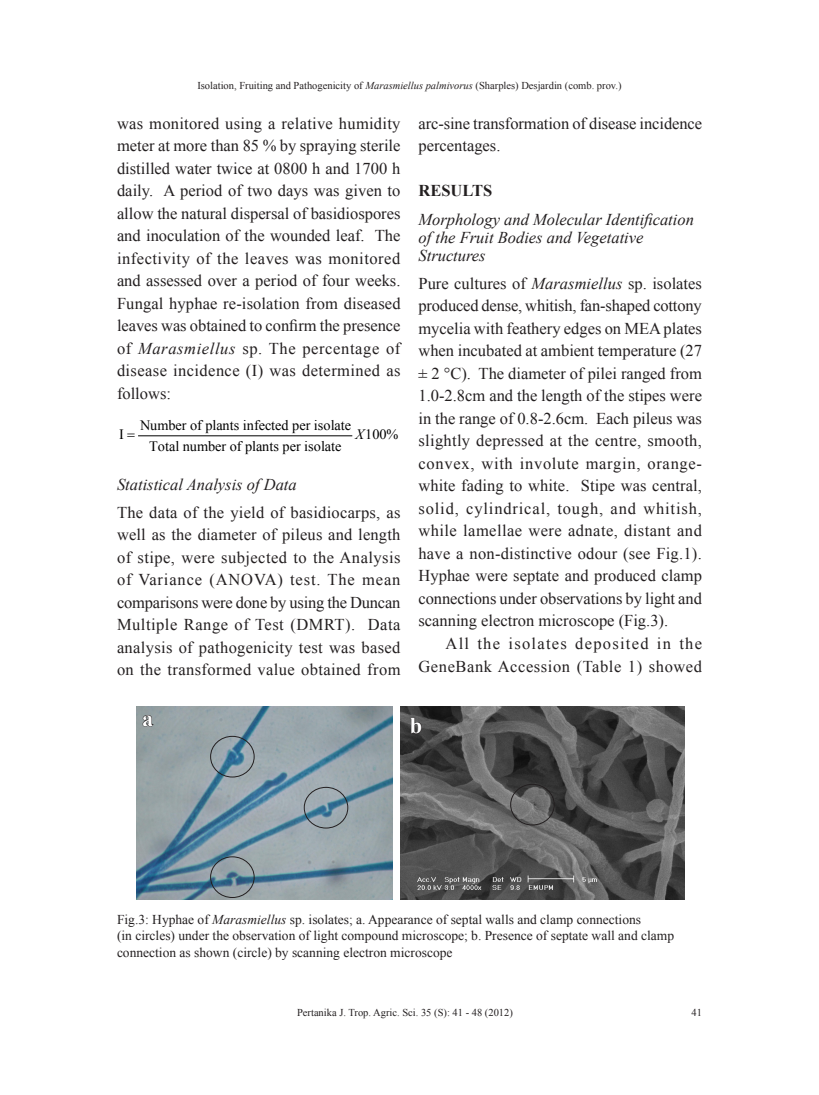
<style>
.page{position:relative;width:819px;height:1095px;background:#fff}
.page>*{position:absolute;margin:0;border:0;box-sizing:border-box;transform-origin:0 0}
.Email{font:700 22.5px "Times New Roman";color:#fff}
.Only_Para_body_text{font:16.5px/22.5px "Times New Roman";letter-spacing:.02em;color:#231f20;text-align:justify}
.First_para_body_text{font:16.5px/22.5px "Times New Roman";color:#231f20;text-align:justify}
.Subhead_2{font:italic 16.5px/18px "Times New Roman";color:#231f20}
.Body_Text{font:16.5px/22.5px "Times New Roman";letter-spacing:.035em;color:#231f20;text-align:right}
.Only_Para_body_text-2{font:16.5px/22.5px "Times New Roman";letter-spacing:-.005em;color:#231f20}
.Subhead{font:700 16.5px "Times New Roman";color:#231f20}
.t1{font:14.25px "Times New Roman";color:#000}
.Caption_Figure{font:13.5px/16.5px "Times New Roman";color:#231f20}
.t2{font:10.5px "Times New Roman";color:#231f20}
.s1{font-style:italic}
</style>
<div class="page">
<img style="left:136px;top:706px;width:257px;height:193px">
<hr style="left:139px;top:435px;width:213px;height:1px;background:#000">
<svg style="left:142px;top:714px;width:12px;height:13px"></svg>
<div style="left:210px;top:856px;width:45px;height:41px;border:1px solid #231f20;border-radius:50%"></div>
<div style="left:210px;top:736px;width:45px;height:41px;border:1px solid #231f20;border-radius:50%"></div>
<img style="left:401px;top:706px;width:284px;height:193px">
<div style="left:304px;top:787px;width:44px;height:41px;border:1px solid #231f20;border-radius:50%"></div>
<svg style="left:410px;top:717px;width:12px;height:17px"></svg>
<div style="left:510px;top:784px;width:45px;height:41px;border:1px solid #231f20;border-radius:50%"></div>
<p class="t2" style="left:197px;top:78px;width:426px">Isolation, Fruiting and Pathogenicity of <span class="s1">Marasmiellus palmivorus</span> (Sharples) Desjardin (comb. prov.)</p>
<p class="Only_Para_body_text" style="left:117px;top:111px;width:285px">was monitored using a relative humidity meter at more than 85 % by spraying sterile distilled water twice at 0800 h and 1700 h daily. A period of two days was given to allow the natural dispersal of basidiospores and inoculation of the wounded leaf. The infectivity of the leaves was monitored and assessed over a period of four weeks.<br>Fungal hyphae re-isolation from diseased leaves was obtained to confirm the presence of <span class="s1">Marasmiellus</span> sp. The percentage of disease incidence (I) was determined as follows:</p>
<p class="t1" style="left:140px;top:416px;width:213px">Number of plants infected per isolate</p>
<p class="t1" style="left:119px;top:425px;width:6px">I</p>
<p class="t1" style="left:355px;top:425px;width:45px"><span class="s1">X</span>100%</p>
<p class="t1" style="left:149px;top:436px;width:194px">Total number of plants per isolate</p>
<p class="Subhead_2" style="left:117px;top:474px;width:181px">Statistical Analysis of Data</p>
<p class="Only_Para_body_text" style="left:117px;top:500px;width:285px">The data of the yield of basidiocarps, as well as the diameter of pileus and length of stipe, were subjected to the Analysis of Variance (ANOVA) test. The mean comparisons were done by using the Duncan Multiple Range of Test (DMRT). Data analysis of pathogenicity test was based on the transformed value obtained from</p>
<p class="Only_Para_body_text-2" style="left:418px;top:111px;width:285px">arc-sine transformation of disease incidence percentages.</p>
<p class="Subhead" style="left:418px;top:179px;width:75px">RESULTS</p>
<p class="Subhead_2" style="left:418px;top:210px;width:277px">Morphology and Molecular Identification of the Fruit Bodies and Vegetative<br>Structures</p>
<p class="First_para_body_text" style="left:418px;top:272px;width:285px">Pure cultures of <span class="s1">Marasmiellus</span> sp. isolates produced dense, whitish, fan-shaped cottony mycelia with feathery edges on MEA plates when incubated at ambient temperature (27 ± 2 °C). The diameter of pilei ranged from 1.0-2.8cm and the length of the stipes were in the range of 0.8-2.6cm. Each pileus was slightly depressed at the centre, smooth, convex, with involute margin, orange&shy;white fading to white. Stipe was central, solid, cylindrical, tough, and whitish, while lamellae were adnate, distant and have a non-distinctive odour (see Fig.1).<br>Hyphae were septate and produced clamp connections under observations by light and scanning electron microscope (Fig.3).</p>
<p class="Body_Text" style="left:418px;top:632px;width:285px">All the isolates deposited in the<br>GeneBank Accession (Table 1) showed</p>
<p class="Email" style="left:142px;top:703px;width:13px">a</p>
<p class="Email" style="left:410px;top:710px;width:14px">b</p>
<p class="Caption_Figure" style="left:117px;top:910px;width:559px">Fig.3: Hyphae of <span class="s1">Marasmiellus</span> sp. isolates; a. Appearance of septal walls and clamp connections<br>(in circles) under the observation of light compound microscope; b. Presence of septate wall and clamp connection as shown (circle) by scanning electron microscope</p>
<p class="t2" style="left:297px;top:1005px;width:217px">Pertanika J. Trop. Agric. Sci. 35 (S): 41 - 48 (2012)</p>
<p class="t2" style="left:692px;top:1005px;width:12px">41</p>
</div>
